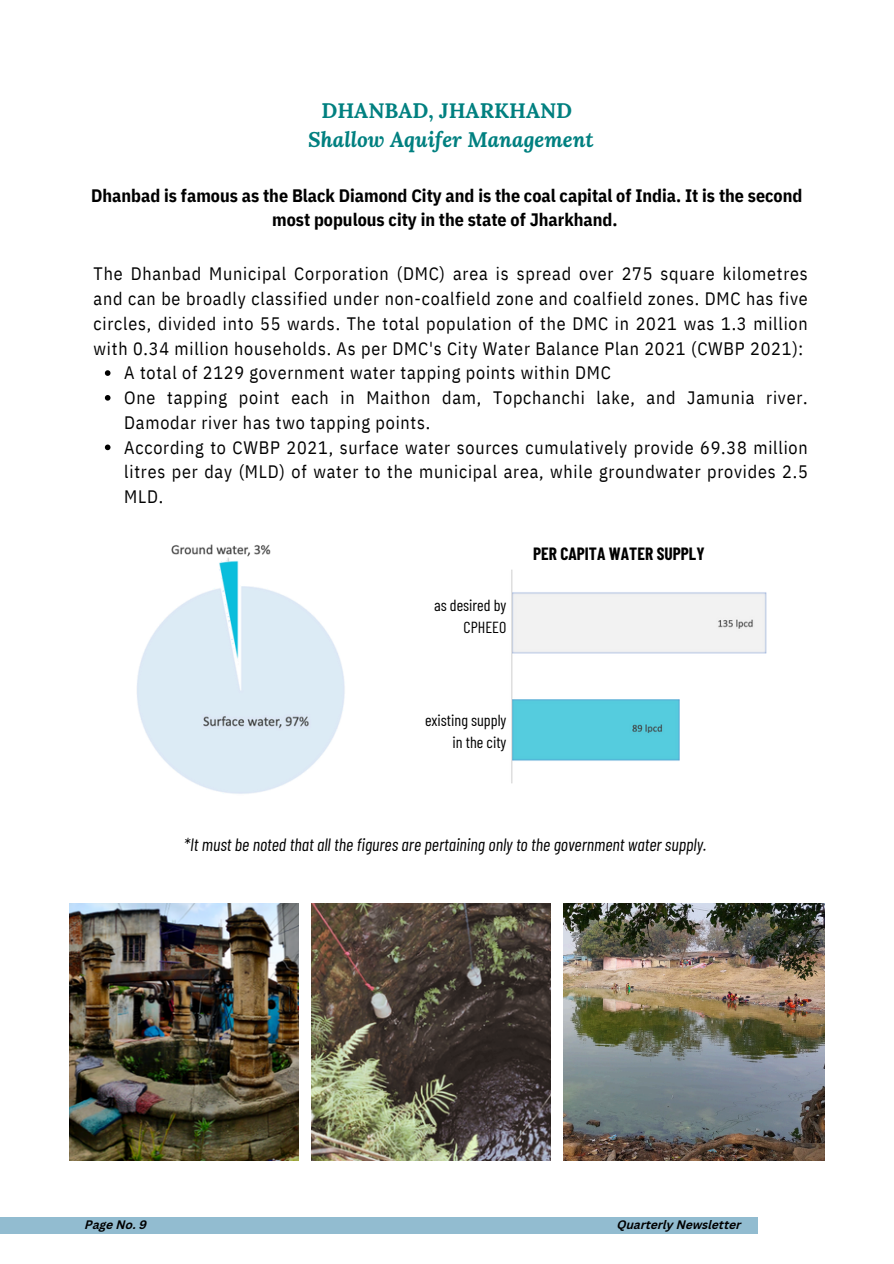
<style>
.page{position:relative;width:894px;height:1264px;background:#fff}
.page>*{position:absolute;margin:0;border:0;box-sizing:border-box;transform-origin:0 0}
.t1{font:italic 700 21px "Lora";color:#008080}
.t2{font:700 21px "Lora";color:#008080}
.t3{font:18px/24.8px "IBM Plex Sans Cond";letter-spacing:.045em;color:#000;text-align:justify}
.t4{font:700 18px/24.8px "IBM Plex Sans Cond";color:#000;text-align:center}
.t5{font:italic 17.85px "Barlow Condensed";color:#000}
.t6{font:700 17.4px "Barlow Condensed";color:#000}
.t7{font:16.05px/22px "Barlow Condensed";color:#000;text-align:right}
.t8{font:italic 700 12px "Canva Sans";color:#000}
</style>
<div class="page">
<div style="left:0;top:1217px;width:757px;height:16px;background:#92bcd0"></div>
<svg style="left:105px;top:370px;width:5px;height:6px"></svg>
<svg style="left:105px;top:395px;width:5px;height:5px"></svg>
<svg style="left:105px;top:444px;width:5px;height:6px"></svg>
<img style="left:137px;top:544px;width:208px;height:250px">
<img style="left:511px;top:569px;width:256px;height:215px">
<img style="left:69px;top:903px;width:230px;height:257px">
<img style="left:311px;top:903px;width:239px;height:257px">
<img style="left:563px;top:903px;width:261px;height:257px">
<p class="t2" style="left:321px;top:97px;width:252px">DHANBAD, JHARKHAND</p>
<p class="t1" style="left:308px;top:126px;width:287px">Shallow Aquifer Management</p>
<h3 class="t4" style="left:91px;top:182px;width:712px">Dhanbad is famous as the Black Diamond City and is the coal capital of India. It is the second most populous city in the state of Jharkhand.</h3>
<h4 class="t3" style="left:94px;top:261px;width:715px">The Dhanbad Municipal Corporation (DMC) area is spread over 275 square kilometres and can be broadly classified under non-coalfield zone and coalfield zones. DMC has five circles, divided into 55 wards. The total population of the DMC in 2021 was 1.3 million with 0.34 million households. As per DMC's City Water Balance Plan 2021 (CWBP 2021):</h4>
<h5 class="t3" style="left:124px;top:360px;width:488px">A total of 2129 government water tapping points within DMC</h5>
<p class="t3" style="left:124px;top:385px;width:684px">One tapping point each in Maithon dam, Topchanchi lake, and Jamunia river.<br>Damodar river has two tapping points.</p>
<p class="t3" style="left:124px;top:434px;width:684px">According to CWBP 2021, surface water sources cumulatively provide 69.38 million litres per day (MLD) of water to the municipal area, while groundwater provides 2.5<br>MLD.</p>
<h5 class="t7" style="left:434px;top:593px;width:74px">as desired by<br>CPHEEO</h5>
<p class="t6" style="left:533px;top:542px;width:173px">PER CAPITA WATER SUPPLY</p>
<p class="t7" style="left:425px;top:709px;width:83px">existing supply in the city</p>
<p class="t5" style="left:184px;top:833px;width:524px">*It must be noted that all the figures are pertaining only to the government water supply.</p>
<h1 class="t8" style="left:85px;top:1219px;width:63px">Page No. 9</h1>
<h2 class="t8" style="left:617px;top:1219px;width:125px">Quarterly Newsletter</h2>
</div>
